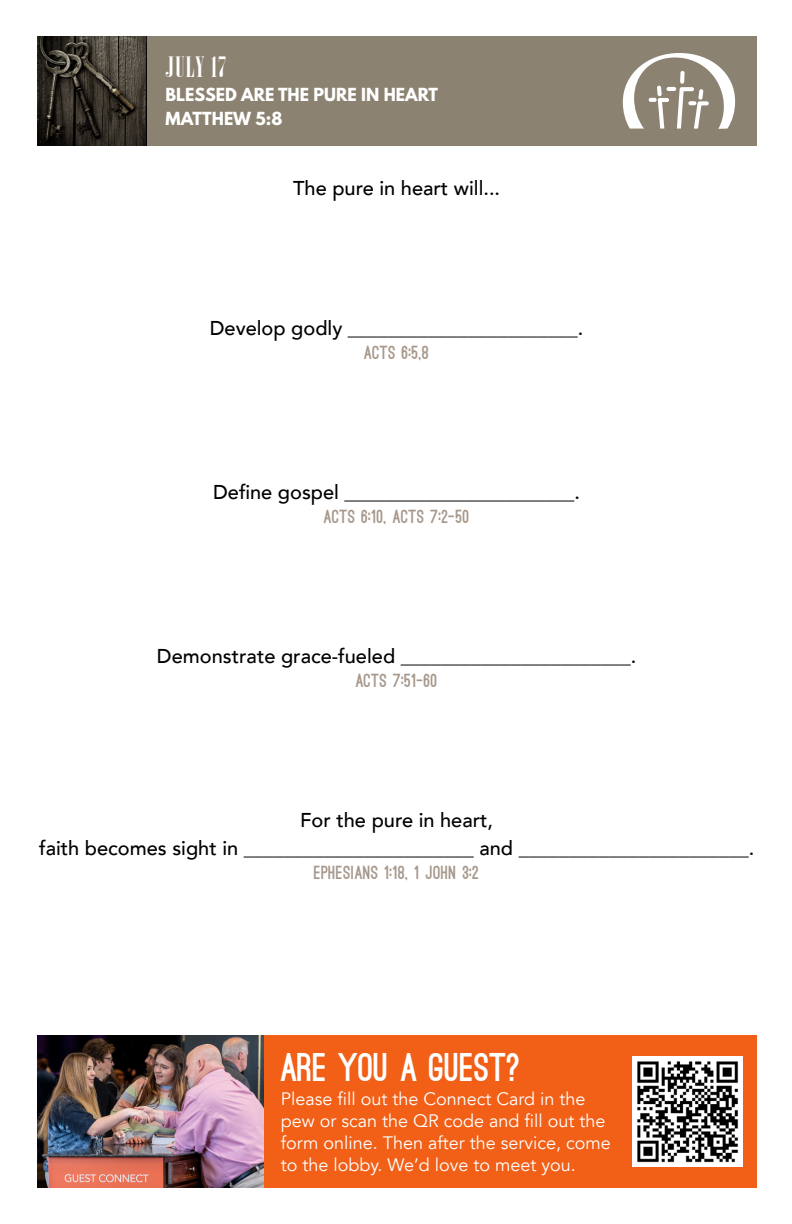
<style>
.page{position:relative;width:792px;height:1224px;background:#fff}
.page>*{position:absolute;margin:0;border:0;box-sizing:border-box;transform-origin:0 0}
.t1{font:900 38px "Ostrich Sans";color:#fff}
.t2{font:28px "Onyx";letter-spacing:.05em;color:#fff}
.t3{font:500 20px/28px "Avenir LT";color:#000;text-align:center}
.t4{font:18px/22px "Avenir LT";color:#fff}
.t5{font:900 18px "Ostrich Sans";letter-spacing:.02em;color:#a7988b}
.t6{font:700 16px "League Spartan";color:#fff}
</style>
<div class="page">
<div style="left:38px;top:1035px;width:719px;height:153px;background:#f25f16"></div>
<img style="left:38px;top:1035px;width:225px;height:153px">
<img style="left:632px;top:1057px;width:110px;height:110px">
<img style="left:38px;top:36px;width:110px;height:110px">
<div style="left:148px;top:36px;width:609px;height:110px;background:#8b8271"></div>
<svg style="left:623px;top:53px;width:112px;height:76px"></svg>
<p class="t2" style="left:166px;top:51px;width:62px">JULY 17</p>
<p class="t6" style="left:166px;top:82px;width:274px">BLESSED ARE THE PURE IN HEART</p>
<p class="t6" style="left:166px;top:106px;width:118px">MATTHEW 5:8</p>
<p class="t3" style="left:293px;top:175px;width:209px">The pure in heart will...</p>
<p class="t3" style="left:210px;top:315px;width:375px">Develop godly _______________________.</p>
<p class="t5" style="left:364px;top:346px;width:66px">ACTS 6:5,8</p>
<p class="t3" style="left:213px;top:479px;width:369px">Define gospel _______________________.</p>
<p class="t5" style="left:324px;top:510px;width:147px">ACTS 6:10, ACTS 7:2-50</p>
<p class="t3" style="left:157px;top:643px;width:481px">Demonstrate grace-fueled _______________________.</p>
<p class="t5" style="left:356px;top:674px;width:83px">ACTS 7:51-60</p>
<p class="t3" style="left:39px;top:807px;width:717px">For the pure in heart,<br>faith becomes sight in _______________________ and _______________________.</p>
<p class="t5" style="left:314px;top:866px;width:166px">EPHESIANS 1:18, 1 JOHN 3:2</p>
<p class="t1" style="left:281px;top:1053px;width:241px">ARE YOU A GUEST?</p>
<p class="t4" style="left:281px;top:1088px;width:332px">Please fill out the Connect Card in the pew or scan the QR code and fill out the form online. Then after the service, come to the lobby. We’d love to meet you.</p>
</div>
